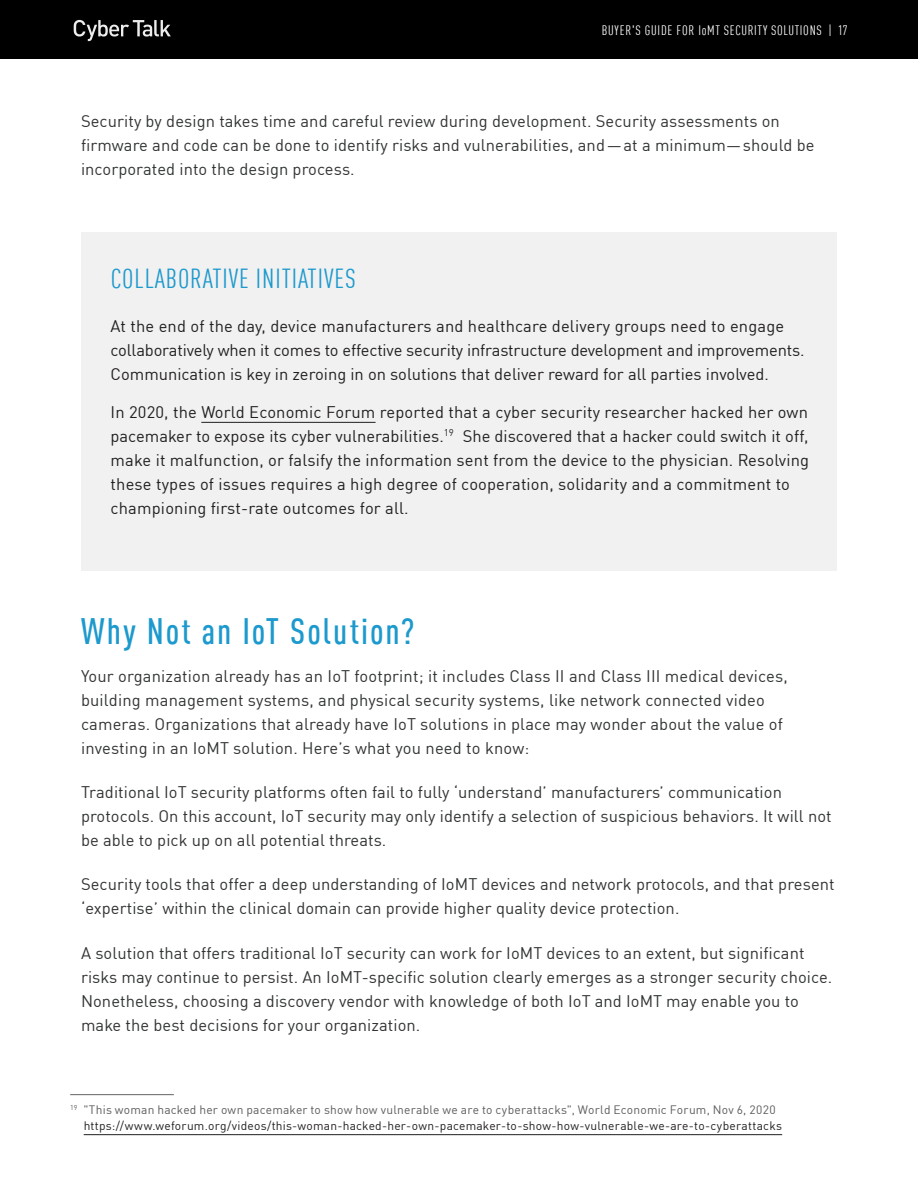
<style>
.page{position:relative;width:918px;height:1188px;background:#fff}
.page>*{position:absolute;margin:0;border:0;box-sizing:border-box;transform-origin:0 0}
.Section_Header{font:500 condensed 36px "DIN Pro";letter-spacing:.055em;color:#1c99cd}
.Subhead{font:condensed 27px "DIN Pro";letter-spacing:.035em;color:#1c99cd}
.Body_Copy{font:16.5px/24px "DIN Pro";letter-spacing:.005em;color:#313434}
.t1{font:16.5px/24px "DIN Pro";color:#231f20}
.t2{font:condensed 13.5px "DIN Pro";letter-spacing:.05em;color:#fff}
.Footnotes{font:12px/16.5px "DIN Pro";letter-spacing:.015em;color:#231f20}
.s1{color:#5e5c5b}
</style>
<div class="page">
<div style="left:81px;top:233px;width:756px;height:338px;background:#f1f1f1"></div>
<hr style="left:201px;top:422px;width:175px;height:1px;background:#231f20">
<hr style="left:84px;top:1134px;width:698px;height:1px;background:#231f20">
<hr style="left:70px;top:1094px;width:104px;height:1px;background:#636366">
<div style="left:0;top:0;width:918px;height:58px;background:#000"></div>
<svg style="left:74px;top:20px;width:97px;height:21px"></svg>
<p class="t2" style="left:602px;top:21px;width:248px">BUYER'S GUIDE FOR IoMT SECURITY SOLUTIONS | 17</p>
<p class="Body_Copy" style="left:81px;top:108px;width:735px">Security by design takes time and careful review during development. Security assessments on firmware and code can be done to identify risks and vulnerabilities, and—at a minimum—should be incorporated into the design process.</p>
<p class="Subhead" style="left:111px;top:260px;width:247px">COLLABORATIVE INITIATIVES</p>
<p class="t1" style="left:111px;top:313px;width:695px">At the end of the day, device manufacturers and healthcare delivery groups need to engage collaboratively when it comes to effective security infrastructure development and improvements.<br>Communication is key in zeroing in on solutions that deliver reward for all parties involved.</p>
<p class="t1" style="left:111px;top:399px;width:700px">In 2020, the World Economic Forum reported that a cyber security researcher hacked her own pacemaker to expose its cyber vulnerabilities.<sup>19</sup> She discovered that a hacker could switch it off, make it malfunction, or falsify the information sent from the device to the physician. Resolving these types of issues requires a high degree of cooperation, solidarity and a commitment to championing first-rate outcomes for all.</p>
<p class="Section_Header" style="left:81px;top:606px;width:335px">Why Not an IoT Solution?</p>
<p class="Body_Copy" style="left:81px;top:663px;width:708px">Your organization already has an IoT footprint; it includes Class II and Class III medical devices, building management systems, and physical security systems, like network connected video cameras. Organizations that already have IoT solutions in place may wonder about the value of investing in an IoMT solution. Here’s what you need to know:</p>
<p class="Body_Copy" style="left:81px;top:779px;width:752px">Traditional IoT security platforms often fail to fully ‘understand’ manufacturers’ communication protocols. On this account, IoT security may only identify a selection of suspicious behaviors. It will not be able to pick up on all potential threats.</p>
<p class="Body_Copy" style="left:81px;top:871px;width:755px">Security tools that offer a deep understanding of IoMT devices and network protocols, and that present ‘expertise’ within the clinical domain can provide higher quality device protection.</p>
<p class="Body_Copy" style="left:81px;top:940px;width:753px">A solution that offers traditional IoT security can work for IoMT devices to an extent, but significant risks may continue to persist. An IoMT-specific solution clearly emerges as a stronger security choice.<br>Nonetheless, choosing a discovery vendor with knowledge of both IoT and IoMT may enable you to make the best decisions for your organization.</p>
<p class="Footnotes" style="left:84px;top:1100px;width:700px;text-indent:-14px"><sup>19</sup> <span class="s1">"This woman hacked her own pacemaker to show how vulnerable we are to cyberattacks", World Economic Forum, Nov 6, 2020 </span>https://www.weforum.org/videos/this-woman-hacked-her-own-pacemaker-to-show-how-vulnerable-we-are-to-cyberattacks</p>
</div>
